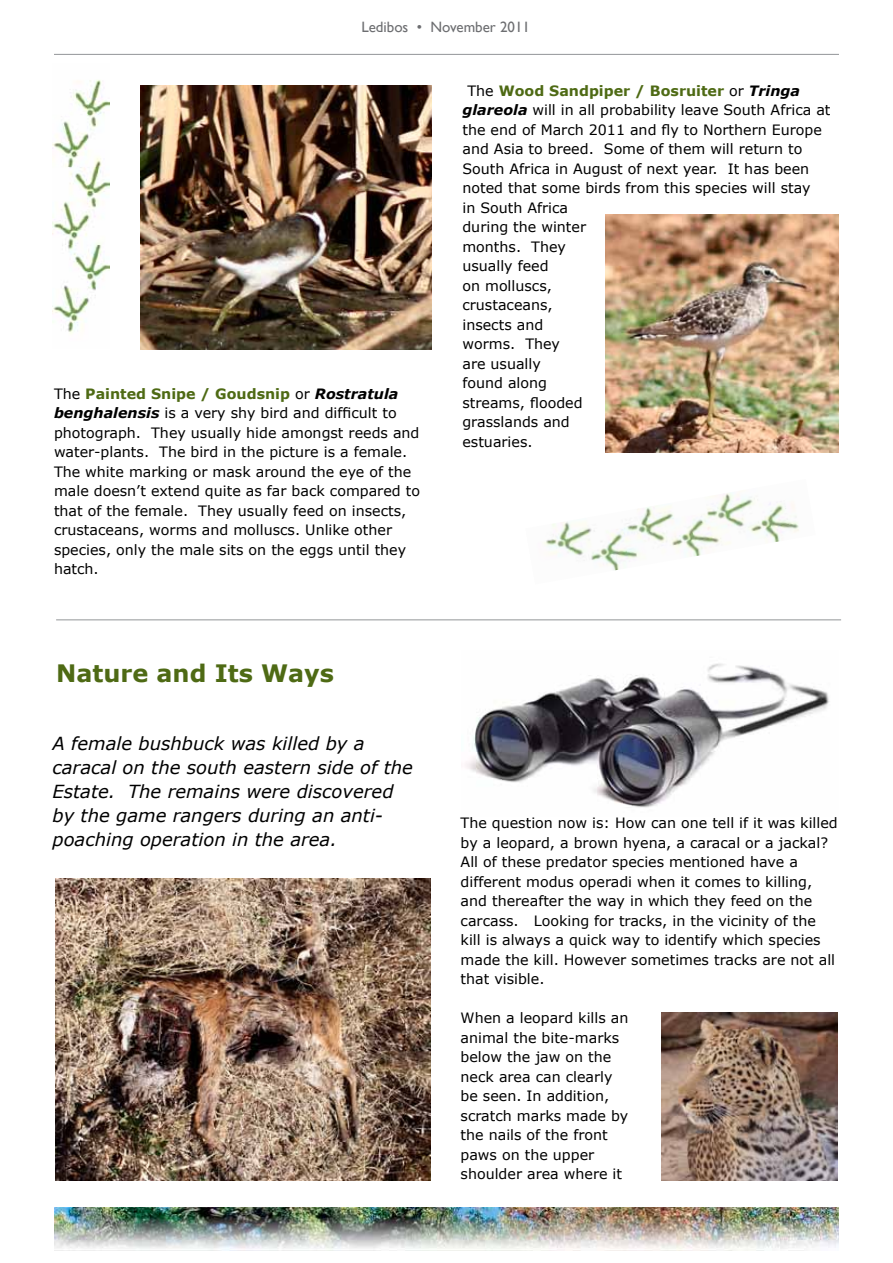
<style>
.page{position:relative;width:893px;height:1263px;background:#fff}
.page>*{position:absolute;margin:0;border:0;box-sizing:border-box;transform-origin:0 0}
.t1{font:700 24px "Verdana";color:#4e6a14}
.t2{font:italic 18px/24px "Verdana";color:#000}
.t3{font:15px "Gill Sans";color:#6d6e71}
.t4{font:14.25px/19.5px "Verdana";color:#000}
.s1{font-weight:700;color:#4e6a14}
.s2{font-weight:700;font-style:italic}
</style>
<div class="page">
<img style="left:54px;top:1208px;width:785px;height:43px">
<hr style="left:54px;top:54px;width:785px;height:1px;background:#939598">
<img style="left:606px;top:215px;width:233px;height:237px">
<img style="left:140px;top:85px;width:292px;height:265px">
<img style="left:52px;top:80px;width:57px;height:254px">
<img style="left:544px;top:493px;width:255px;height:78px">
<hr style="left:56px;top:619px;width:785px;height:1px;background:#939598">
<img style="left:465px;top:663px;width:365px;height:145px">
<img style="left:55px;top:878px;width:375px;height:302px">
<img style="left:661px;top:1012px;width:176px;height:168px">
<p class="t3" style="left:361px;top:18px;width:170px">Ledibos • November 2011</p>
<p class="t4" style="left:54px;top:384px;width:368px">The <span class="s1">Painted Snipe / Goudsnip</span> or <span class="s2">Rostratula benghalensis</span> is a very shy bird and difficult to photograph. They usually hide amongst reeds and water-plants. The bird in the picture is a female.<br>The white marking or mask around the eye of the male doesn’t extend quite as far back compared to that of the female. They usually feed on insects, crustaceans, worms and molluscs. Unlike other species, only the male sits on the eggs until they hatch.</p>
<h1 class="t1" style="left:56px;top:657px;width:280px">Nature and Its Ways</h1>
<p class="t2" style="left:52px;top:732px;width:362px">A female bushbuck was killed by a caracal on the south eastern side of the Estate. The remains were discovered by the game rangers during an anti&shy;poaching operation in the area.</p>
<p class="t4" style="left:462px;top:81px;width:370px;text-indent:5px">The <span class="s1">Wood Sandpiper / Bosruiter</span> or <span class="s2">Tringa glareola</span> will in all probability leave South Africa at the end of March 2011 and fly to Northern Europe and Asia to breed. Some of them will return to<br>South Africa in August of next year. It has been noted that some birds from this species will stay<br>in South Africa<br>during the winter<br>months. They<br>usually feed<br>on molluscs,<br>crustaceans,<br>insects and<br>worms. They<br>are usually<br>found along<br>streams, flooded<br>grasslands and<br>estuaries.</p>
<p class="t4" style="left:461px;top:813px;width:379px">The question now is: How can one tell if it was killed by a leopard, a brown hyena, a caracal or a jackal?<br>All of these predator species mentioned have a different modus operadi when it comes to killing, and thereafter the way in which they feed on the carcass. Looking for tracks, in the vicinity of the kill is always a quick way to identify which species made the kill. However sometimes tracks are not all that visible.</p>
<p class="t4" style="left:461px;top:1008px;width:169px">When a leopard kills an animal the bite-marks below the jaw on the neck area can clearly be seen. In addition, scratch marks made by the nails of the front paws on the upper shoulder area where it</p>
</div>
